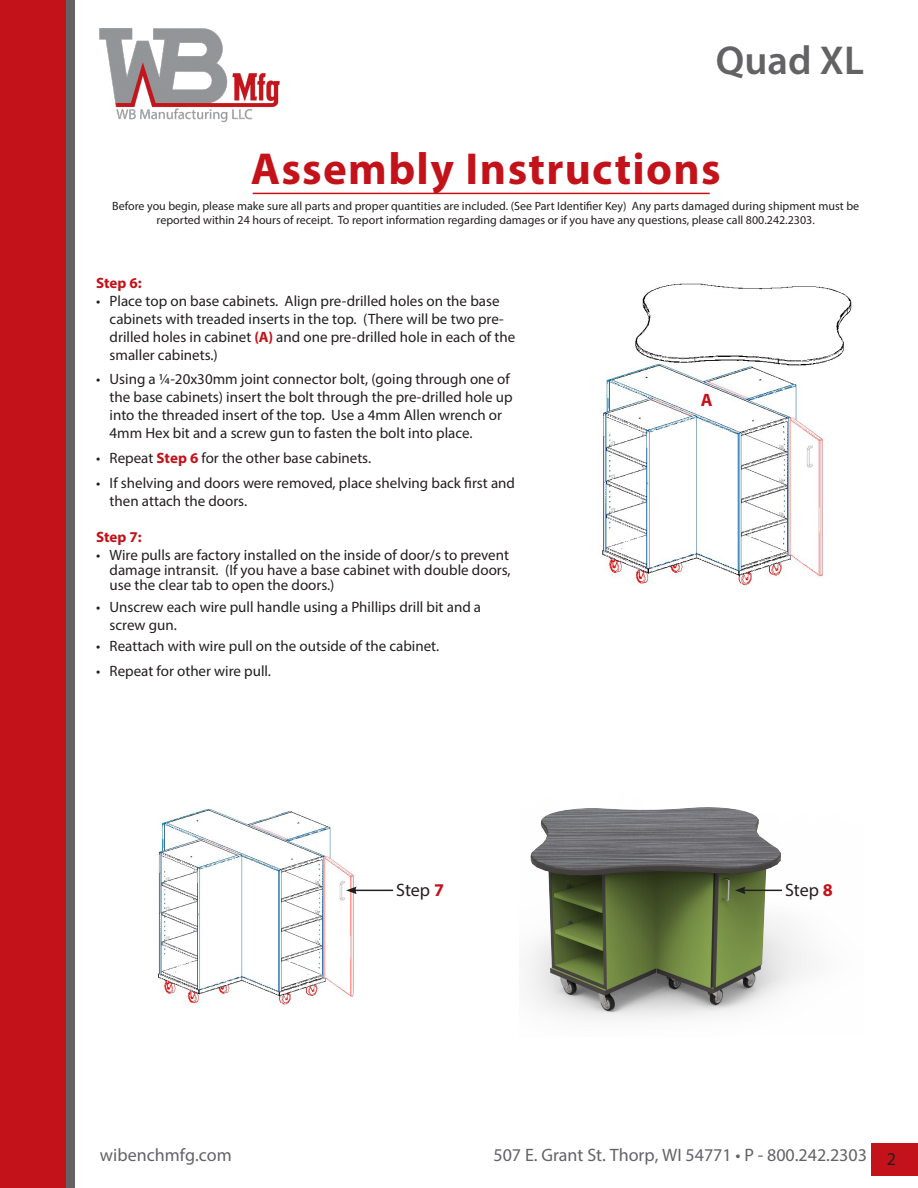
<style>
.page{position:relative;width:918px;height:1188px;background:#fff}
.page>*{position:absolute;margin:0;border:0;box-sizing:border-box;transform-origin:0 0}
.t1{font:700 45px "Myriad Pro";letter-spacing:.03em;color:#c4121a}
.t2{font:600 40.5px "Myriad Pro";color:#636366}
.t3{font:18px "Myriad Pro";color:#636366}
.t4{font:18px "Myriad Pro";letter-spacing:-.005em;color:#231f20}
.t5{font:700 18px "Myriad Pro";color:#c4121a}
.t6{font:15px/18px "Myriad Pro";color:#231f20}
.Head{font:700 15px "Myriad Pro";letter-spacing:-.005em;color:#c4121a}
.t7{font:12px/14.4px "Myriad Pro";color:#231f20;text-align:center}
.s1{font-weight:700;color:#c4121a}
.s2{color:#231f20}
</style>
<div class="page">
<div style="left:871px;top:1144px;width:47px;height:32px;background:#c4121a"></div>
<div style="left:0;top:0;width:67px;height:1188px;background:#c4121a"></div>
<div style="left:67px;top:0;width:8px;height:1188px;background:#636366"></div>
<img style="left:99px;top:28px;width:181px;height:95px">
<img style="left:528px;top:807px;width:282px;height:212px">
<hr style="left:253px;top:193px;width:457px;height:1px;background:#c4121a">
<img style="left:601px;top:283px;width:251px;height:303px">
<img style="left:157px;top:808px;width:237px;height:197px">
<hr style="left:743px;top:890px;width:39px;height:1px;background:#231f20">
<svg style="left:735px;top:887px;width:10px;height:7px"></svg>
<hr style="left:354px;top:890px;width:39px;height:1px;background:#231f20">
<svg style="left:346px;top:887px;width:11px;height:7px"></svg>
<p class="t2" style="left:716px;top:34px;width:150px">Quad XL</p>
<p class="t1" style="left:251px;top:140px;width:472px">Assembly Instructions</p>
<p class="t7" style="left:112px;top:198px;width:748px">Before you begin, please make sure all parts and proper quantities are included. (See Part Identifier Key) Any parts damaged during shipment must be reported within 24 hours of receipt. To report information regarding damages or if you have any questions, please call 800.242.2303.</p>
<p class="Head" style="left:96px;top:273px;width:47px">Step 6:</p>
<p class="t6" style="left:110px;top:291px;width:407px;text-indent:-14px">• Place top on base cabinets. Align pre-drilled holes on the base cabinets with treaded inserts in the top. (There will be two pre&shy;drilled holes in cabinet <span class="s1">(A)</span> and one pre-drilled hole in each of the smaller cabinets.)</p>
<p class="t6" style="left:110px;top:370px;width:404px;text-indent:-14px">• Using a 1/4-20x30mm joint connector bolt, (going through one of the base cabinets) insert the bolt through the pre-drilled hole up into the threaded insert of the top. Use a 4mm Allen wrench or 4mm Hex bit and a screw gun to fasten the bolt into place.</p>
<p class="t6" style="left:96px;top:449px;width:277px">• Repeat <span class="s1">Step 6</span> for the other base cabinets.</p>
<p class="t6" style="left:110px;top:474px;width:407px;text-indent:-14px">• If shelving and doors were removed, place shelving back first and then attach the doors.</p>
<p class="Head" style="left:96px;top:527px;width:47px">Step 7:</p>
<p class="t6" style="left:110px;top:547px;width:403px;line-height:15px;text-align:justify;text-indent:-14px">• Wire pulls are factory installed on the inside of door/s to prevent damage intransit. (If you have a base cabinet with double doors, use the clear tab to open the doors.)</p>
<p class="t6" style="left:110px;top:597px;width:373px;text-indent:-14px">• Unscrew each wire pull handle using a Phillips drill bit and a screw gun.</p>
<p class="t6" style="left:96px;top:637px;width:345px">• Reattach with wire pull on the outside of the cabinet.</p>
<p class="t6" style="left:96px;top:662px;width:176px">• Repeat for other wire pull.</p>
<p class="t5" style="left:701px;top:388px;width:13px">A</p>
<p class="t4" style="left:396px;top:879px;width:49px">Step <span class="s1">7</span></p>
<p class="t4" style="left:785px;top:879px;width:49px">Step <span class="s1">8</span></p>
<p class="t3" style="left:100px;top:1144px;width:133px">wibenchmfg.com</p>
<p class="t3" style="left:494px;top:1144px;width:404px">507 E. Grant St. Thorp, WI 54771 • P - 800.242.2303 <span class="s2">2</span></p>
</div>
